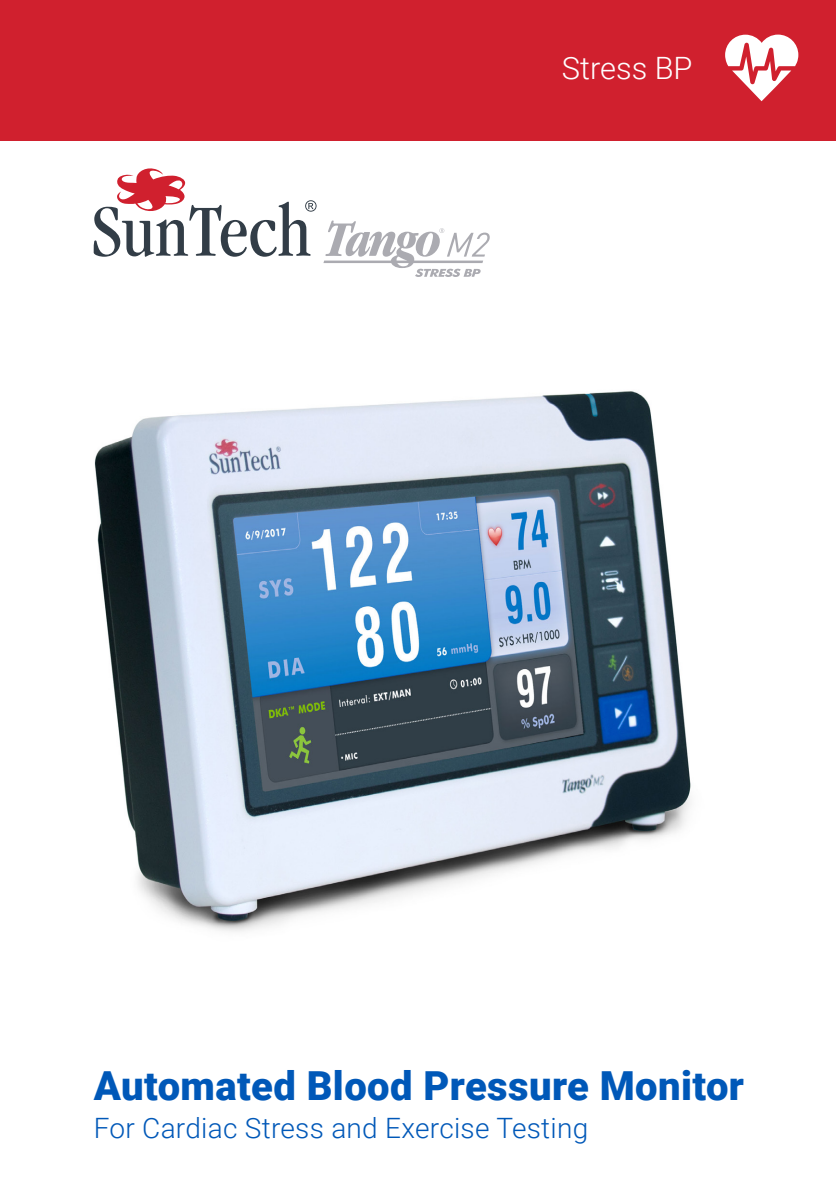
<style>
.page{position:relative;width:836px;height:1196px;background:#fff}
.page>*{position:absolute;margin:0;border:0;box-sizing:border-box;transform-origin:0 0}
.t1{font:900 40px "Roboto";letter-spacing:.01em;color:#0058b8}
.t2{font:300 36px "Roboto";color:#fff}
.t3{font:300 30.8px "Roboto";color:#fff}
.t4{font:300 28px "Roboto";letter-spacing:.01em;color:#0058b8}
</style>
<div class="page">
<img style="left:93px;top:244px;width:598px;height:688px">
<svg style="left:94px;top:168px;width:222px;height:89px"></svg>
<svg style="left:323px;top:220px;width:167px;height:57px"></svg>
<div style="left:0;top:0;width:835px;height:140px;background:#d0202e"></div>
<svg style="left:725px;top:35px;width:73px;height:66px"></svg>
<p class="t2" style="left:510px;top:44px;width:171px">BP + Vitals</p>
<p class="t3" style="left:561px;top:47px;width:132px">Stress BP</p>
<p class="t1" style="left:94px;top:1057px;width:651px">Automated Blood Pressure Monitor</p>
<p class="t4" style="left:94px;top:1108px;width:496px">For Cardiac Stress and Exercise Testing</p>
</div>
